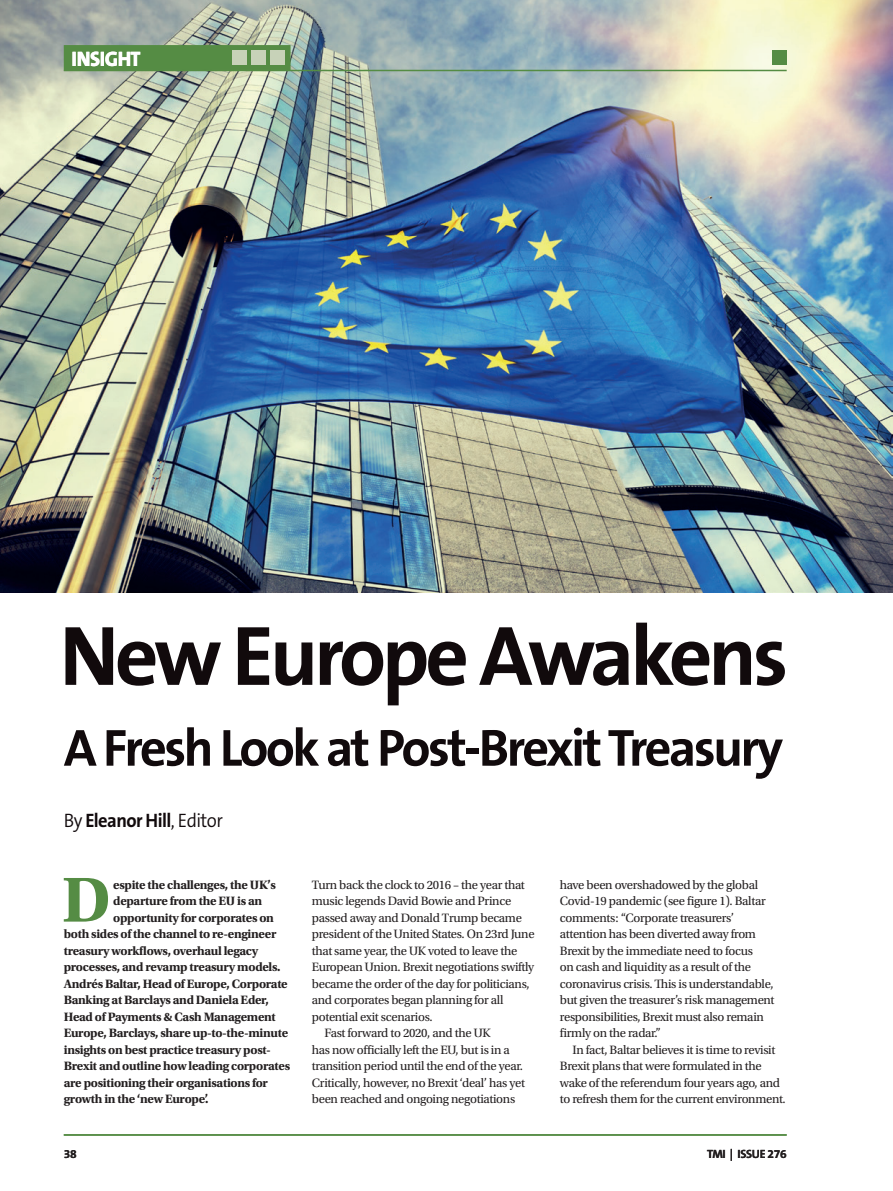
<style>
.page{position:relative;width:893px;height:1191px;background:#fff}
.page>*{position:absolute;margin:0;border:0;box-sizing:border-box;transform-origin:0 0}
.t1{font:700 85.2px "The Sans B7";letter-spacing:-.05em;color:#110a0c}
.t2{font:700 66.75px "Utopia Std";color:#558c44}
.t3{font:700 52.65px "The Sans B7";letter-spacing:-.05em;color:#110a0c}
.t4{font:800 21px "The Sans B8";letter-spacing:-.025em;color:#fff;scale:.95 1}
.t5{font:700 19.5px "The Sans B7";letter-spacing:-.03em;color:#110a0c;scale:.95 1}
.t6{font:12.75px/16.5px "Utopia Std";letter-spacing:-.025em;color:#231f20}
.t7{font:700 12.75px "Utopia Std";letter-spacing:-.025em;color:#231f20}
.t8{font:700 12px "The Sans B7";letter-spacing:-.03em;color:#231f20}
.s1{font-family:"The Sans B4";font-weight:300}
</style>
<div class="page">
<img style="left:0;top:0;width:893px;height:592px">
<hr style="left:64px;top:70px;width:723px;height:1px;background:#558c44">
<div style="left:772px;top:50px;width:15px;height:14px;background:#558c44"></div>
<div style="left:64px;top:45px;width:227px;height:26px;background:#558c44"></div>
<div style="left:232px;top:50px;width:15px;height:15px;background:#c7d2b8"></div>
<div style="left:251px;top:50px;width:15px;height:15px;background:#c7d2b8"></div>
<div style="left:270px;top:50px;width:15px;height:15px;background:#c7d2b8"></div>
<hr style="left:64px;top:1134px;width:723px;height:1px;background:#558c44">
<h3 class="t4" style="left:72px;top:47px;width:74px">INSIGHT</h3>
<h1 class="t1" style="left:60px;top:611px;width:730px">New Europe Awakens</h1>
<h3 class="t3" style="left:64px;top:720px;width:721px">A Fresh Look at Post-Brexit Treasury</h3>
<h3 class="t5" style="left:64px;top:810px;width:169px"><span class="s1">By</span> Eleanor Hill<span class="s1">, Editor</span></h3>
<h2 class="t2" style="left:62px;top:861px;width:50px">D</h2>
<p class="t7" style="left:113px;top:877px;width:164px">espite the challenges, the UK’s</p>
<p class="t7" style="left:113px;top:893px;width:150px">departure from the EU is an</p>
<p class="t7" style="left:113px;top:910px;width:162px">opportunity for corporates on</p>
<p class="t7" style="left:64px;top:926px;width:214px">both sides of the channel to re-engineer</p>
<p class="t7" style="left:64px;top:943px;width:196px">treasury workflows, overhaul legacy</p>
<p class="t7" style="left:64px;top:959px;width:218px">processes, and revamp treasury models.</p>
<p class="t7" style="left:64px;top:976px;width:225px">Andrés Baltar, Head of Europe, Corporate</p>
<p class="t7" style="left:64px;top:992px;width:207px">Banking at Barclays and Daniela Eder,</p>
<p class="t7" style="left:64px;top:1009px;width:214px">Head of Payments &amp; Cash Management</p>
<p class="t7" style="left:64px;top:1025px;width:226px">Europe, Barclays, share up-to-the-minute</p>
<p class="t7" style="left:64px;top:1042px;width:208px">insights on best practice treasury post-</p>
<p class="t7" style="left:64px;top:1058px;width:228px">Brexit and outline how leading corporates</p>
<p class="t7" style="left:64px;top:1075px;width:206px">are positioning their organisations for</p>
<p class="t7" style="left:64px;top:1091px;width:146px">growth in the ‘new Europe’.</p>
<p class="t6" style="left:312px;top:876px;width:215px">Turn back the clock to 2016 – the year that</p>
<p class="t6" style="left:312px;top:893px;width:201px">music legends David Bowie and Prince</p>
<p class="t6" style="left:312px;top:909px;width:212px">passed away and Donald Trump became</p>
<p class="t6" style="left:312px;top:926px;width:224px">president of the United States. On 23rd June</p>
<p class="t6" style="left:312px;top:942px;width:207px">that same year, the UK voted to leave the</p>
<p class="t6" style="left:312px;top:959px;width:224px">European Union. Brexit negotiations swiftly</p>
<p class="t6" style="left:312px;top:975px;width:219px">became the order of the day for politicians,</p>
<p class="t6" style="left:312px;top:992px;width:193px">and corporates began planning for all</p>
<p class="t6" style="left:312px;top:1008px;width:122px">potential exit scenarios.</p>
<p class="t6" style="left:325px;top:1025px;width:167px">Fast forward to 2020, and the UK</p>
<p class="t6" style="left:312px;top:1041px;width:200px">has now officially left the EU, but is in a</p>
<p class="t6" style="left:312px;top:1058px;width:213px">transition period until the end of the year.</p>
<p class="t6" style="left:312px;top:1074px;width:215px">Critically, however, no Brexit ‘deal’ has yet</p>
<p class="t6" style="left:312px;top:1091px;width:205px">been reached and ongoing negotiations</p>
<p class="t6" style="left:560px;top:876px;width:216px">have been overshadowed by the global Covid-19 pandemic (see figure 1). Baltar comments: “Corporate treasurers’ attention has been diverted away from Brexit by the immediate need to focus<br>on cash and liquidity as a result of the coronavirus crisis. This is understandable, but given the treasurer’s risk management responsibilities, Brexit must also remain firmly on the radar.”</p>
<p class="t6" style="left:560px;top:1041px;width:227px;text-indent:13px">In fact, Baltar believes it is time to revisit Brexit plans that were formulated in the wake of the referendum four years ago, and to refresh them for the current environment.</p>
<p class="t8" style="left:64px;top:1147px;width:14px">38</p>
<p class="t8" style="left:707px;top:1147px;width:81px">TMI | ISSUE 276</p>
</div>
